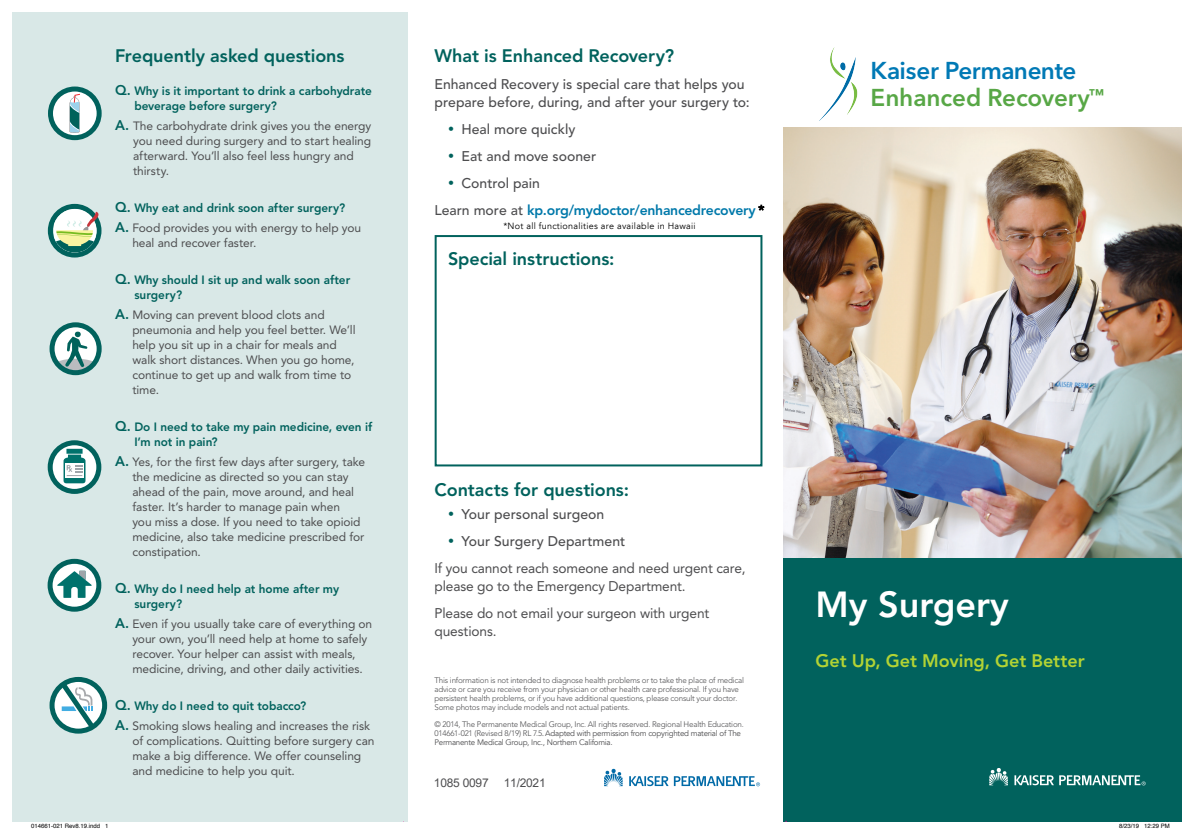
<style>
.page{position:relative;width:1194px;height:834px;background:#fff}
.page>*{position:absolute;margin:0;border:0;box-sizing:border-box;transform-origin:0 0}
.t1{font:800 36px "Avenir LT Std";color:#fff}
.t2{font:600 24.2px/26.4px "Avenir Next LT Pro";letter-spacing:-.01em;color:#0079b5}
.t3{font:800 18px "Avenir LT Std";letter-spacing:-.005em;color:#01625d}
.t4{font:800 18px "Avenir LT Std";letter-spacing:-.005em;color:#b3d334}
.t5{font:500 14px/18px "Avenir LT Std";color:#4d4d4f}
.t6{font:14px/18px "Avenir LT Std";letter-spacing:-.01em;color:#4d4d4f}
.t7{font:800 14px "Avenir LT Std";letter-spacing:-.02em;color:#0079aa}
.t8{font:12px/15px "Avenir";letter-spacing:-.005em;color:#4d4d4f}
.t9{font:800 12px/15px "Avenir LT Std";color:#01625d}
.t10{font:12px "Arial";letter-spacing:-.02em;color:#4d4d4f}
.t11{font:9px "Avenir";letter-spacing:.03em;color:#000}
.t12{font:300 8px/9px "Avenir";letter-spacing:-.025em;color:#4d4d4f}
.t13{font:6px "Helvetica";color:#000}
.s1{font-family:"Avenir";font-size:14px}
.s2{font-weight:800;font-size:14px;color:#01625d}
.s3{font-size:12px;color:#01625d}
.s4{font-weight:500;color:#4d4d4f}
.s5{font-family:"Avenir";font-weight:400;color:#000}
.s6{color:#58a746}
.s7{font-family:"Minion Pro";font-weight:400}
.s8{font-weight:400}
</style>
<div class="page">
<img style="left:784px;top:128px;width:398px;height:431px">
<div style="left:784px;top:559px;width:398px;height:263px;background:#01625d"></div>
<div style="left:12px;top:12px;width:396px;height:810px;background:#d9e8e7"></div>
<svg style="left:50px;top:561px;width:49px;height:48px"></svg>
<svg style="left:57px;top:571px;width:35px;height:27px"></svg>
<div style="left:48px;top:559px;width:53px;height:53px;border:5px solid #01625d;border-radius:50%"></div>
<svg style="left:52px;top:325px;width:47px;height:48px"></svg>
<svg style="left:58px;top:331px;width:35px;height:40px"></svg>
<div style="left:50px;top:322px;width:52px;height:53px;border:5px solid #01625d;border-radius:50%"></div>
<svg style="left:50px;top:443px;width:49px;height:48px"></svg>
<div style="left:66px;top:449px;width:17px;height:5px;background:#00726c"></div>
<svg style="left:64px;top:455px;width:22px;height:28px"></svg>
<div style="left:48px;top:440px;width:53px;height:54px;border:5px solid #01625d;border-radius:50%"></div>
<svg style="left:51px;top:89px;width:48px;height:49px"></svg>
<svg style="left:70px;top:93px;width:10px;height:40px"></svg>
<div style="left:48px;top:87px;width:54px;height:53px;border:5px solid #01625d;border-radius:50%"></div>
<div style="left:50px;top:677px;width:57px;height:57px;border:5px solid #01625d;border-radius:50%"></div>
<svg style="left:53px;top:677px;width:47px;height:57px;background:#a0c4c5"></svg>
<div style="left:435px;top:235px;width:327px;height:231px;border:2px solid #01625d"></div>
<div style="left:48px;top:204px;width:54px;height:54px;border:5px solid #01625d;border-radius:50%"></div>
<svg style="left:54px;top:209px;width:45px;height:44px;background:#a8c4ac"></svg>
<img style="left:820px;top:47px;width:38px;height:73px">
<svg style="left:989px;top:768px;width:19px;height:17px"></svg>
<svg style="left:1014px;top:775px;width:132px;height:10px"></svg>
<svg style="left:604px;top:769px;width:19px;height:17px"></svg>
<svg style="left:629px;top:776px;width:131px;height:10px"></svg>
<h2 class="t3" style="left:115px;top:45px;width:231px">Frequently asked questions</h2>
<p class="t9" style="left:134px;top:83px;width:239px;text-indent:-19px"><span class="s1">Q.</span> Why is it important to drink a carbohydrate beverage before surgery?</p>
<p class="t8" style="left:133px;top:118px;width:240px;text-indent:-18px"><span class="s2">A.</span> The carbohydrate drink gives you the energy you need during surgery and to start healing afterward. You’ll also feel less hungry and thirsty.</p>
<p class="t9" style="left:115px;top:200px;width:232px"><span class="s1">Q.</span> Why eat and drink soon after surgery?</p>
<p class="t8" style="left:132px;top:220px;width:230px;text-indent:-17px"><span class="s2">A.</span> Food provides you with energy to help you heal and recover faster.</p>
<p class="t9" style="left:134px;top:272px;width:217px;text-indent:-19px"><span class="s1">Q.</span> Why should I sit up and walk soon after surgery?</p>
<p class="t8" style="left:132px;top:307px;width:225px;text-indent:-17px"><span class="s2">A.</span> Moving can prevent blood clots and pneumonia and help you feel better. We’ll help you sit up in a chair for meals and walk short distances. When you go home, continue to get up and walk from time to time.</p>
<p class="t9" style="left:134px;top:419px;width:239px;text-indent:-19px"><span class="s1">Q.</span> Do I need to take my pain medicine, even if<br>I’m not in pain?</p>
<p class="t8" style="left:132px;top:454px;width:234px;text-indent:-17px"><span class="s2">A.</span> Yes, for the first few days after surgery, take the medicine as directed so you can stay ahead of the pain, move around, and heal faster. It’s harder to manage pain when<br>you miss a dose. If you need to take opioid medicine, also take medicine prescribed for constipation.</p>
<p class="t9" style="left:134px;top:581px;width:206px;text-indent:-19px"><span class="s1">Q.</span> Why do I need help at home after my surgery?</p>
<p class="t8" style="left:132px;top:616px;width:241px;text-indent:-17px"><span class="s2">A.</span> Even if you usually take care of everything on your own, you’ll need help at home to safely recover. Your helper can assist with meals, medicine, driving, and other daily activities.</p>
<p class="t9" style="left:115px;top:698px;width:193px"><span class="s1">Q.</span> Why do I need to quit tobacco?</p>
<p class="t8" style="left:132px;top:718px;width:244px;text-indent:-17px"><span class="s2">A.</span> Smoking slows healing and increases the risk of complications. Quitting before surgery can make a big difference. We offer counseling and medicine to help you quit.</p>
<h2 class="t3" style="left:434px;top:45px;width:241px">What is Enhanced Recovery?</h2>
<p class="t5" style="left:434px;top:76px;width:317px">Enhanced Recovery is special care that helps you prepare before, during, and after your surgery to:</p>
<p class="t5" style="left:448px;top:121px;width:129px"><span class="s3">•</span> Heal more quickly</p>
<p class="t5" style="left:448px;top:148px;width:150px"><span class="s3">•</span> Eat and move sooner</p>
<p class="t5" style="left:448px;top:175px;width:94px"><span class="s3">•</span> Control pain</p>
<p class="t7" style="left:434px;top:202px;width:331px"><span class="s4">Learn more at</span> kp.org/mydoctor/enhancedrecovery <span class="s5">*</span></p>
<p class="t11" style="left:503px;top:221px;width:194px">*Not all functionalities are available in Hawaii</p>
<h2 class="t3" style="left:448px;top:248px;width:168px">Special instructions:</h2>
<p class="t2" style="left:871px;top:58px;width:235px">Kaiser Permanente<br><span class="s6">Enhanced Recovery</span><sup>™</sup></p>
<h2 class="t3" style="left:434px;top:479px;width:196px">Contacts for questions:</h2>
<p class="t5" style="left:448px;top:505px;width:158px"><span class="s3">•</span> Your personal surgeon</p>
<p class="t5" style="left:448px;top:532px;width:179px"><span class="s3">•</span> Your Surgery Department</p>
<p class="t6" style="left:434px;top:559px;width:313px">If you cannot reach someone and need urgent care, please go to the Emergency Department.</p>
<p class="t6" style="left:435px;top:604px;width:276px">Please do not email your surgeon with urgent questions.</p>
<p class="t12" style="left:435px;top:676px;width:311px">This information is not intended to diagnose health problems or to take the place of medical advice or care you receive from your physician or other health care professional. If you have persistent health problems, or if you have additional questions, please consult your doctor.<br>Some photos may include models and not actual patients.</p>
<p class="t12" style="left:435px;top:719px;width:311px">© 2014, The Permanente Medical Group, Inc. All rights reserved. Regional Health Education.<br>014661-021 (Revised 8/19) RL 7.5<span class="s7">.</span> <span class="s8">Adapted with permission from copyrighted material of The<br>Permanente Medical Group, Inc., Northern California.</span></p>
<p class="t10" style="left:434px;top:774px;width:56px">1085 0097</p>
<p class="t10" style="left:504px;top:774px;width:43px">11/2021</p>
<h1 class="t1" style="left:816px;top:583px;width:195px">My Surgery</h1>
<h1 class="t4" style="left:816px;top:650px;width:271px">Get Up, Get Moving, Get Better</h1>
<p class="t13" style="left:31px;top:821px;width:79px">014661-021 Rev8.19.indd 1</p>
<p class="t13" style="left:1119px;top:821px;width:52px">8/23/19 12:29 PM</p>
</div>
